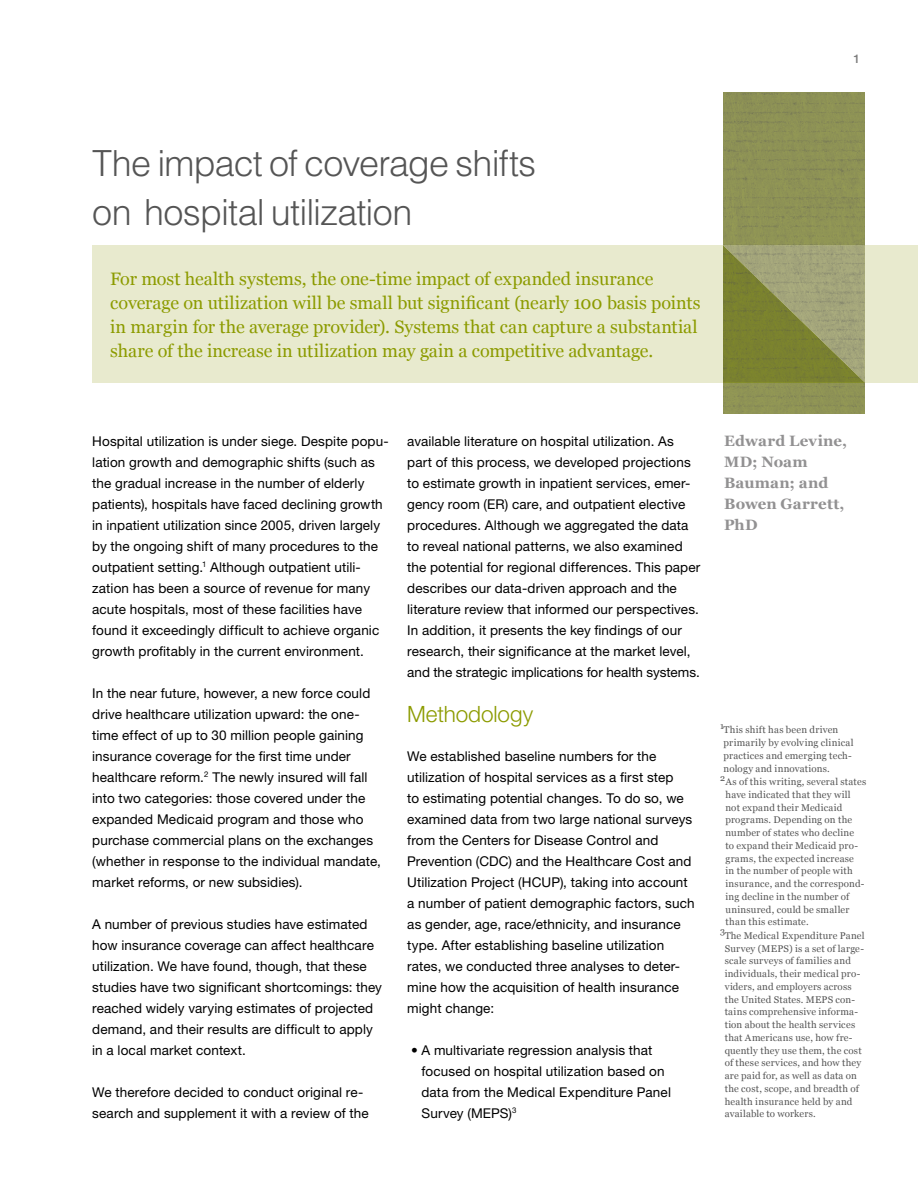
<style>
.page{position:relative;width:918px;height:1188px;background:#fff}
.page>*{position:absolute;margin:0;border:0;box-sizing:border-box;transform-origin:0 0}
.t1{font:300 36px/49.5px "Helvetica";letter-spacing:-.025em;color:#555}
.t2{font:300 22.5px "Helvetica Neue";letter-spacing:-.005em;color:#8c9b00}
.t3{font:18px/24px "Georgia";color:#8c9b00}
.t4{font:700 15px/21px "Georgia";letter-spacing:.01em;color:#929192}
.t5{font:13.5px/21px "Helvetica Neue";letter-spacing:.01em;color:#000}
.t6{font:500 12px "Helvetica Neue";color:#7d7d7d}
.t7{font:9.75px/12.8px "Georgia";letter-spacing:.02em;color:#555}
.t8{font:9px "Georgia";color:#555}
</style>
<div class="page">
<div style="left:92px;top:245px;width:826px;height:137px;background:#e8eace"></div>
<div style="left:723px;top:92px;width:142px;height:321px;background:#8d9255"></div>
<svg style="left:723px;top:245px;width:142px;height:137px"></svg>
<p class="t6" style="left:853px;top:52px;width:8px">1</p>
<h1 class="t1" style="left:92px;top:137px;width:445px">The impact of coverage shifts on hospital utilization</h1>
<p class="t3" style="left:110px;top:266px;width:592px">For most health systems, the one-time impact of expanded insurance coverage on utilization will be small but significant (nearly 100 basis points in margin for the average provider). Systems that can capture a substantial share of the increase in utilization may gain a competitive advantage.</p>
<p class="t5" style="left:92px;top:430px;width:298px">Hospital utilization is under siege. Despite popu&shy;lation growth and demographic shifts (such as the gradual increase in the number of elderly patients), hospitals have faced declining growth in inpatient utilization since 2005, driven largely by the ongoing shift of many procedures to the outpatient setting.<sup>1</sup> Although outpatient utili&shy;zation has been a source of revenue for many acute hospitals, most of these facilities have found it exceedingly difficult to achieve organic growth profitably in the current environment.</p>
<p class="t5" style="left:92px;top:682px;width:290px">In the near future, however, a new force could drive healthcare utilization upward: the one&shy;time effect of up to 30 million people gaining insurance coverage for the first time under healthcare reform.<sup>2</sup> The newly insured will fall into two categories: those covered under the expanded Medicaid program and those who purchase commercial plans on the exchanges (whether in response to the individual mandate, market reforms, or new subsidies).</p>
<p class="t5" style="left:92px;top:913px;width:291px">A number of previous studies have estimated how insurance coverage can affect healthcare utilization. We have found, though, that these studies have two significant shortcomings: they reached widely varying estimates of projected demand, and their results are difficult to apply in a local market context.</p>
<p class="t5" style="left:92px;top:1081px;width:278px">We therefore decided to conduct original re&shy;search and supplement it with a review of the</p>
<p class="t5" style="left:407px;top:430px;width:295px">available literature on hospital utilization. As part of this process, we developed projections to estimate growth in inpatient services, emer&shy;gency room (ER) care, and outpatient elective procedures. Although we aggregated the data to reveal national patterns, we also examined the potential for regional differences. This paper describes our data-driven approach and the literature review that informed our perspectives.<br>In addition, it presents the key findings of our research, their significance at the market level, and the strategic implications for health systems.</p>
<h2 class="t2" style="left:407px;top:700px;width:127px">Methodology</h2>
<p class="t5" style="left:407px;top:745px;width:289px">We established baseline numbers for the utilization of hospital services as a first step<br>to estimating potential changes. To do so, we examined data from two large national surveys from the Centers for Disease Control and Prevention (CDC) and the Healthcare Cost and Utilization Project (HCUP), taking into account a number of patient demographic factors, such as gender, age, race/ethnicity, and insurance type. After establishing baseline utilization rates, we conducted three analyses to deter&shy;mine how the acquisition of health insurance might change:</p>
<p class="t5" style="left:422px;top:1039px;width:251px;text-indent:-11px">• A multivariate regression analysis that focused on hospital utilization based on data from the Medical Expenditure Panel Survey (MEPS)<sup>3</sup></p>
<p class="t4" style="left:724px;top:430px;width:124px">Edward Levine,<br>MD; Noam<br>Bauman; and<br>Bowen Garrett,<br>PhD</p>
<p class="t8" style="left:720px;top:719px;width:5px">1</p>
<p class="t7" style="left:724px;top:723px;width:131px">This shift has been driven primarily by evolving clinical practices and emerging tech&shy;nology and innovations.</p>
<p class="t8" style="left:720px;top:771px;width:7px">2</p>
<p class="t7" style="left:726px;top:775px;width:142px">As of this writing, several states have indicated that they will not expand their Medicaid programs. Depending on the number of states who decline<br>to expand their Medicaid pro&shy;grams, the expected increase<br>in the number of people with insurance, and the correspond&shy;ing decline in the number of uninsured, could be smaller than this estimate.</p>
<p class="t8" style="left:720px;top:925px;width:6px">3</p>
<p class="t7" style="left:725px;top:929px;width:141px">The Medical Expenditure Panel<br>Survey (MEPS) is a set of large&shy;scale surveys of families and individuals, their medical pro&shy;viders, and employers across the United States. MEPS con&shy;tains comprehensive informa&shy;tion about the health services that Americans use, how fre&shy;quently they use them, the cost of these services, and how they are paid for, as well as data on the cost, scope, and breadth of health insurance held by and available to workers.</p>
</div>
